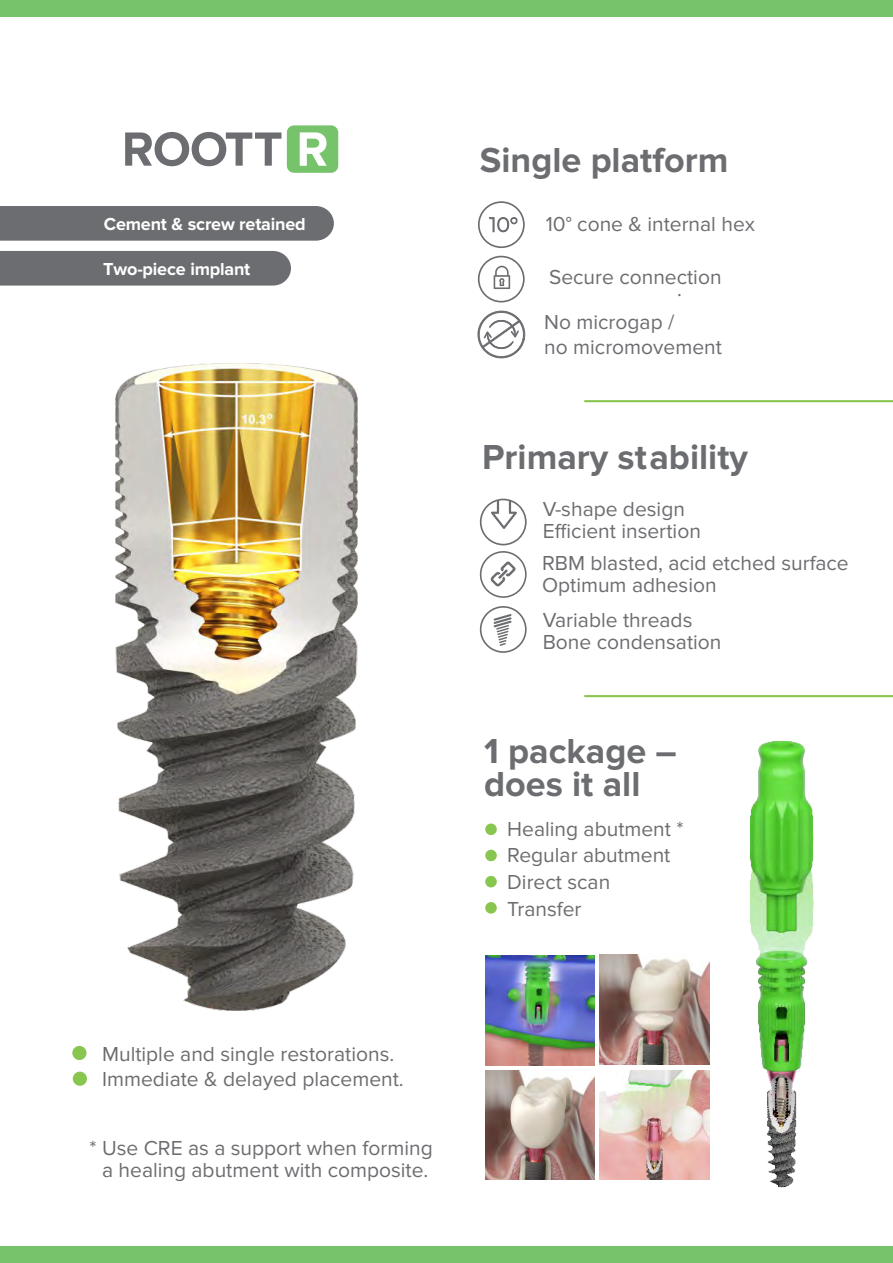
<style>
.page{position:relative;width:893px;height:1263px;background:#fff}
.page>*{position:absolute;margin:0;border:0;box-sizing:border-box;transform-origin:0 0}
.t1{font:700 36px/32.5px "Proxima Nova";color:#6c6d70}
.t2{font:21px/26.5px "Proxima Nova";color:#6c6d70}
.t3{font:700 18px "Proxima Nova";letter-spacing:-.01em;color:#fff}
</style>
<div class="page">
<div style="left:0;top:251px;width:291px;height:35px;background:#6c6d70"></div>
<div style="left:72px;top:1046px;width:15px;height:14px;background:#89c650;border-radius:50%"></div>
<div style="left:73px;top:1071px;width:14px;height:15px;background:#89c650;border-radius:50%"></div>
<svg style="left:125px;top:132px;width:156px;height:34px"></svg>
<div style="left:287px;top:125px;width:51px;height:48px;background:#76c36b;border-radius:7px"></div>
<svg style="left:300px;top:132px;width:27px;height:34px"></svg>
<div style="left:0;top:1246px;width:893px;height:17px;background:#76c36b"></div>
<div style="left:0;top:0;width:893px;height:17px;background:#76c36b"></div>
<div style="left:0;top:206px;width:334px;height:35px;background:#6c6d70"></div>
<img style="left:115px;top:364px;width:242px;height:646px">
<div style="left:485px;top:823px;width:12px;height:12px;background:#89c650;border-radius:50%"></div>
<div style="left:485px;top:850px;width:12px;height:11px;background:#89c650;border-radius:50%"></div>
<div style="left:485px;top:876px;width:12px;height:11px;background:#89c650;border-radius:50%"></div>
<div style="left:485px;top:902px;width:12px;height:12px;background:#89c650;border-radius:50%"></div>
<hr style="left:584px;top:400px;width:309px;height:2px;background:#89c650">
<hr style="left:584px;top:695px;width:309px;height:2px;background:#89c650">
<svg style="left:478px;top:201px;width:47px;height:47px"></svg>
<svg style="left:478px;top:256px;width:47px;height:46px"></svg>
<svg style="left:478px;top:311px;width:47px;height:47px"></svg>
<img style="left:751px;top:742px;width:62px;height:445px">
<img style="left:600px;top:1070px;width:109px;height:110px">
<img style="left:485px;top:1070px;width:110px;height:110px">
<img style="left:600px;top:955px;width:109px;height:109px">
<img style="left:485px;top:955px;width:110px;height:110px">
<svg style="left:480px;top:499px;width:47px;height:46px"></svg>
<svg style="left:480px;top:551px;width:47px;height:47px"></svg>
<svg style="left:480px;top:606px;width:47px;height:47px"></svg>
<p class="t3" style="left:104px;top:215px;width:203px">Cement &amp; screw retained</p>
<p class="t3" style="left:103px;top:260px;width:149px">Two-piece implant</p>
<h1 class="t1" style="left:480px;top:145px;width:250px">Single platform</h1>
<p class="t2" style="left:546px;top:212px;width:211px">10° cone &amp; internal hex</p>
<p class="t2" style="left:549px;top:264px;width:174px">Secure connection</p>
<p class="t2" style="left:677px;top:276px;width:6px">.</p>
<p class="t2" style="left:544px;top:310px;width:179px;line-height:25.2px">No microgap /<br>no micromovement</p>
<h1 class="t1" style="left:482px;top:442px;width:267px">Primary stability</h1>
<p class="t2" style="left:543px;top:499px;width:160px;line-height:22px">V-shape design<br>Efficient insertion</p>
<p class="t2" style="left:542px;top:553px;width:308px;line-height:22px">RBM blasted, acid etched surface<br>Optimum adhesion</p>
<p class="t2" style="left:543px;top:610px;width:180px;line-height:22px">Variable threads<br>Bone condensation</p>
<h1 class="t1" style="left:484px;top:737px;width:194px">1 package – does it all</h1>
<p class="t2" style="left:507px;top:816px;width:178px">Healing abutment *<br>Regular abutment<br>Direct scan<br>Transfer</p>
<p class="t2" style="left:102px;top:1042px;width:303px;line-height:25.2px">Multiple and single restorations.<br>Immediate &amp; delayed placement.</p>
<p class="t2" style="left:89px;top:1138px;width:345px;line-height:22.2px;text-align:center">* Use CRE as a support when forming a healing abutment with composite.</p>
</div>
